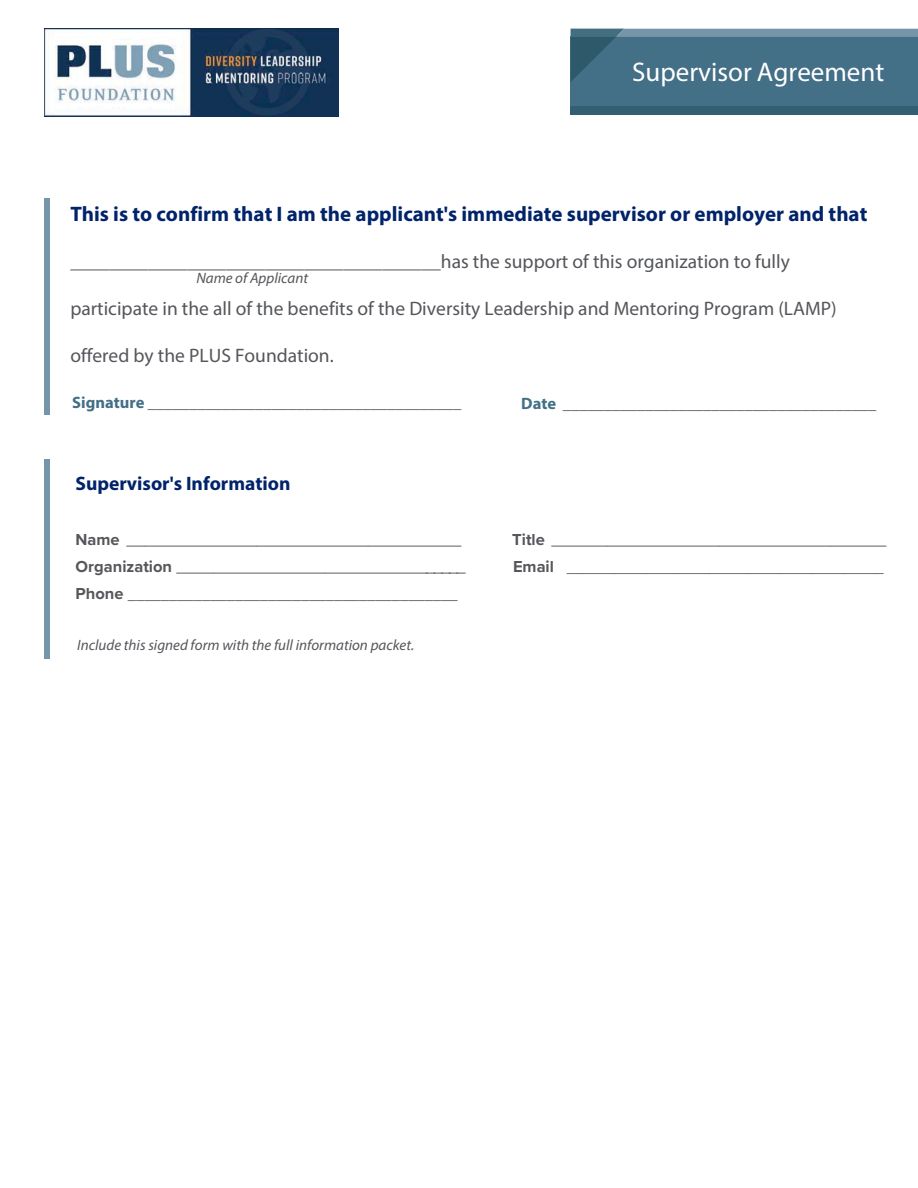
<style>
.page{position:relative;width:918px;height:1188px;background:#fff}
.page>*{position:absolute;margin:0;border:0;box-sizing:border-box;transform-origin:0 0}
.t1{font:27px "Myriad Pro";color:#fff}
.t2{font:700 21px "Myriad Pro";color:#00236a}
.t3{font:19.5px "Myriad Pro";color:#54565a}
.t4{font:700 19.5px "Myriad Pro";color:#00236a}
.t5{font:16.5px "Proxima Nova";color:#55575a}
.t6{font:16.5px "Minion Pro";color:#55575a}
.t7{font:16.5px "Myriad Pro";color:#55575a}
.t8{font:italic 15px "Myriad Pro";color:#54565a}
.s1{font-weight:700;color:#436f87}
.s2{font-weight:700}
.s3{font-family:"Proxima Nova";font-weight:700}
</style>
<div class="page">
<div style="left:571px;top:37px;width:347px;height:78px;background:#436f87"></div>
<div style="left:571px;top:106px;width:347px;height:8px;background:#335f72"></div>
<svg style="left:571px;top:29px;width:347px;height:52px"></svg>
<div style="left:44px;top:198px;width:6px;height:217px;background:#7596a9"></div>
<div style="left:44px;top:459px;width:6px;height:200px;background:#7596a9"></div>
<img style="left:44px;top:28px;width:294px;height:88px">
<h1 class="t1" style="left:632px;top:56px;width:254px">Supervisor Agreement</h1>
<p class="t2" style="left:70px;top:200px;width:799px">This is to confirm that I am the applicant's immediate supervisor or employer and that</p>
<p class="t3" style="left:70px;top:250px;width:721px">______________________________________has the support of this organization to fully</p>
<p class="t3" style="left:70px;top:297px;width:768px">participate in the all of the benefits of the Diversity Leadership and Mentoring Program (LAMP)</p>
<p class="t3" style="left:70px;top:343px;width:265px">offered by the PLUS Foundation.</p>
<p class="t8" style="left:196px;top:269px;width:113px">Name of Applicant</p>
<p class="t7" style="left:72px;top:393px;width:391px"><span class="s1">Signature</span> ______________________________________</p>
<p class="t7" style="left:521px;top:393px;width:357px"><span class="s1">Date</span> ______________________________________</p>
<p class="t4" style="left:76px;top:471px;width:217px">Supervisor's Information</p>
<p class="t5" style="left:76px;top:533px;width:387px"><span class="s2">Name</span> ____________________________________</p>
<p class="t5" style="left:512px;top:533px;width:376px"><span class="s2">Title</span> ____________________________________</p>
<p class="t5" style="left:76px;top:560px;width:392px"><span class="s2">Organization</span> ________________________________</p>
<p class="t6" style="left:513px;top:556px;width:372px"><span class="s3">Email</span> ________________________________________</p>
<p class="t6" style="left:76px;top:583px;width:384px"><span class="s3">Phone</span> ________________________________________</p>
<p class="t8" style="left:77px;top:636px;width:338px">Include this signed form with the full information packet.</p>
</div>
